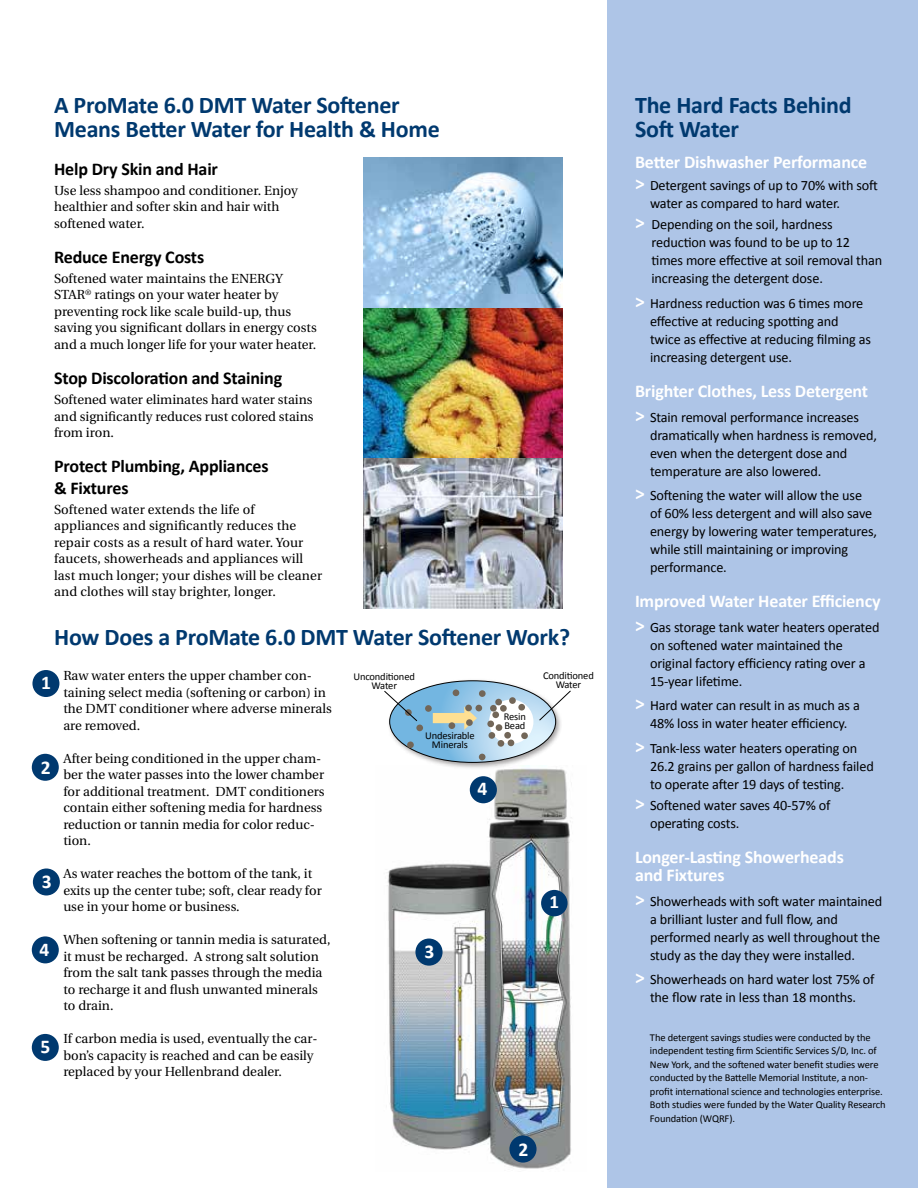
<style>
.page{position:relative;width:918px;height:1188px;background:#fff}
.page>*{position:absolute;margin:0;border:0;box-sizing:border-box;transform-origin:0 0}
.t1{font:700 24px/24px "Calibri";letter-spacing:-.01em;color:#00396f}
.t2{font:700 19.65px "Calibri";color:#fff}
.t3{font:700 19.5px "Calibri";color:#fff}
.t4{font:700 19.05px "Calibri";color:#fff}
.t5{font:700 18px/18px "Calibri";letter-spacing:-.01em;color:#fff}
.t6{font:700 18px/21.6px "Calibri";letter-spacing:-.01em;color:#000}
.t7{font:14.25px/18px "Calibri";letter-spacing:-.01em;color:#000}
.t8{font:13.2px/16.5px "Utopia";color:#000}
.t9{font:10.5px/13.5px "Calibri";letter-spacing:-.01em;color:#000;text-align:center}
.s1{font-weight:700;font-size:19.5px;color:#fff}
</style>
<div class="page">
<div style="left:608px;top:0;width:310px;height:1188px;background:#aec5e7"></div>
<img style="left:364px;top:157px;width:199px;height:452px">
<img style="left:387px;top:771px;width:185px;height:398px">
<div style="left:32px;top:670px;width:27px;height:27px;background:#00396f;border-radius:50%"></div>
<div style="left:32px;top:754px;width:27px;height:27px;background:#00396f;border-radius:50%"></div>
<div style="left:33px;top:868px;width:27px;height:28px;background:#00396f;border-radius:50%"></div>
<div style="left:32px;top:936px;width:27px;height:27px;background:#00396f;border-radius:50%"></div>
<img style="left:387px;top:680px;width:178px;height:92px">
<svg style="left:384px;top:681px;width:187px;height:81px"></svg>
<div style="left:541px;top:890px;width:27px;height:26px;background:#00396f;border-radius:50%"></div>
<div style="left:509px;top:1135px;width:28px;height:28px;background:#00396f;border-radius:50%"></div>
<div style="left:415px;top:939px;width:28px;height:27px;background:#00396f;border-radius:50%"></div>
<div style="left:470px;top:776px;width:27px;height:27px;background:#00396f;border-radius:50%"></div>
<div style="left:32px;top:1034px;width:27px;height:27px;background:#00396f;border-radius:50%"></div>
<h1 class="t1" style="left:54px;top:93px;width:387px">A ProMate 6.0 DMT Water Softener<br>Means Better Water for Health &amp; Home</h1>
<h3 class="t6" style="left:54px;top:158px;width:165px">Help Dry Skin and Hair</h3>
<p class="t8" style="left:54px;top:182px;width:245px">Use less shampoo and conditioner. Enjoy healthier and softer skin and hair with softened water.</p>
<h3 class="t6" style="left:54px;top:246px;width:152px">Reduce Energy Costs</h3>
<p class="t8" style="left:54px;top:270px;width:264px">Softened water maintains the ENERGY STAR<sup>®</sup> ratings on your water heater by preventing rock like scale build-up, thus saving you significant dollars in energy costs and a much longer life for your water heater.</p>
<h3 class="t6" style="left:54px;top:367px;width:230px">Stop Discoloration and Staining</h3>
<p class="t8" style="left:54px;top:392px;width:261px;text-align:justify">Softened water eliminates hard water stains and significantly reduces rust colored stains from iron.</p>
<h3 class="t6" style="left:54px;top:455px;width:216px">Protect Plumbing, Appliances &amp; Fixtures</h3>
<p class="t8" style="left:54px;top:501px;width:269px">Softened water extends the life of appliances and significantly reduces the repair costs as a result of hard water. Your faucets, showerheads and appliances will last much longer; your dishes will be cleaner and clothes will stay brighter, longer.</p>
<h1 class="t1" style="left:54px;top:625px;width:518px">How Does a ProMate 6.0 DMT Water Softener Work?</h1>
<h3 class="t3" style="left:41px;top:670px;width:11px">1</h3>
<h3 class="t3" style="left:41px;top:755px;width:11px">2</h3>
<h3 class="t3" style="left:42px;top:869px;width:11px">3</h3>
<h3 class="t3" style="left:39px;top:937px;width:11px">4</h3>
<h3 class="t3" style="left:41px;top:1034px;width:11px">5</h3>
<p class="t8" style="left:63px;top:668px;width:270px">Raw water enters the upper chamber con&shy;taining select media (softening or carbon) in the DMT conditioner where adverse minerals are removed.</p>
<p class="t8" style="left:63px;top:750px;width:263px">After being conditioned in the upper cham&shy;ber the water passes into the lower chamber for additional treatment. DMT conditioners contain either softening media for hardness reduction or tannin media for color reduc&shy;tion.</p>
<p class="t8" style="left:63px;top:866px;width:260px">As water reaches the bottom of the tank, it exits up the center tube; soft, clear ready for use in your home or business.</p>
<p class="t8" style="left:63px;top:932px;width:269px">When softening or tannin media is saturated, it must be recharged. A strong salt solution from the salt tank passes through the media to recharge it and flush unwanted minerals to drain.</p>
<p class="t8" style="left:63px;top:1031px;width:256px">If carbon media is used, eventually the car&shy;bon’s capacity is reached and can be easily replaced by your Hellenbrand dealer.</p>
<p class="t9" style="left:353px;top:672px;width:63px;line-height:9px">Unconditioned<br>Water</p>
<p class="t9" style="left:543px;top:672px;width:52px;line-height:9px">Conditioned<br>Water</p>
<p class="t9" style="left:504px;top:712px;width:24px;line-height:9px;text-align:left">Resin<br>Bead</p>
<p class="t9" style="left:425px;top:731px;width:51px;line-height:9px">Undesirable<br>Minerals</p>
<h2 class="t2" style="left:477px;top:776px;width:11px">4</h2>
<h2 class="t2" style="left:424px;top:939px;width:11px">3</h2>
<h3 class="t4" style="left:550px;top:890px;width:11px">1</h3>
<h2 class="t2" style="left:518px;top:1137px;width:11px">2</h2>
<h1 class="t1" style="left:635px;top:93px;width:218px">The Hard Facts Behind<br>Soft Water</h1>
<h3 class="t5" style="left:635px;top:153px;width:234px">Better Dishwasher Performance</h3>
<p class="t7" style="left:650px;top:176px;width:230px;text-indent:-15px"><span class="s1">&gt;</span> Detergent savings of up to 70% with soft water as compared to hard water.</p>
<p class="t7" style="left:652px;top:216px;width:232px;text-indent:-16px"><span class="s1">&gt;</span> Depending on the soil, hardness reduction was found to be up to 12 times more effective at soil removal than increasing the detergent dose.</p>
<p class="t7" style="left:650px;top:294px;width:222px;text-indent:-15px"><span class="s1">&gt;</span> Hardness reduction was 6 times more effective at reducing spotting and twice as effective at reducing filming as increasing detergent use.</p>
<h3 class="t5" style="left:635px;top:382px;width:235px">Brighter Clothes, Less Detergent</h3>
<p class="t7" style="left:650px;top:408px;width:228px;text-indent:-15px"><span class="s1">&gt;</span> Stain removal performance increases dramatically when hardness is removed, even when the detergent dose and temperature are also lowered.</p>
<p class="t7" style="left:650px;top:486px;width:229px;text-indent:-15px"><span class="s1">&gt;</span> Softening the water will allow the use of 60% less detergent and will also save energy by lowering water temperatures, while still maintaining or improving performance.</p>
<h3 class="t5" style="left:635px;top:592px;width:247px">Improved Water Heater Efficiency</h3>
<p class="t7" style="left:650px;top:618px;width:231px;text-indent:-15px"><span class="s1">&gt;</span> Gas storage tank water heaters operated on softened water maintained the original factory efficiency rating over a 15-year lifetime.</p>
<p class="t7" style="left:635px;top:697px;width:226px;text-align:center"><span class="s1">&gt;</span> Hard water can result in as much as a<br>48% loss in water heater efficiency.</p>
<p class="t7" style="left:650px;top:739px;width:225px;text-indent:-15px"><span class="s1">&gt;</span> Tank-less water heaters operating on<br>26.2 grains per gallon of hardness failed to operate after 19 days of testing.</p>
<p class="t7" style="left:650px;top:797px;width:182px;text-indent:-15px"><span class="s1">&gt;</span> Softened water saves 40-57% of operating costs.</p>
<h3 class="t5" style="left:635px;top:848px;width:210px">Longer-Lasting Showerheads and Fixtures</h3>
<p class="t7" style="left:650px;top:892px;width:234px;text-indent:-15px"><span class="s1">&gt;</span> Showerheads with soft water maintained a brilliant luster and full flow, and performed nearly as well throughout the study as the day they were installed.</p>
<p class="t7" style="left:635px;top:971px;width:241px;text-align:center"><span class="s1">&gt;</span> Showerheads on hard water lost 75% of the flow rate in less than 18 months.</p>
<p class="t9" style="left:650px;top:1031px;width:237px;text-align:left">The detergent savings studies were conducted by the independent testing firm Scientific Services S/D, Inc. of New York, and the softened water benefit studies were conducted by the Battelle Memorial Institute, a non&shy;profit international science and technologies enterprise.<br>Both studies were funded by the Water Quality Research Foundation (WQRF).</p>
</div>
